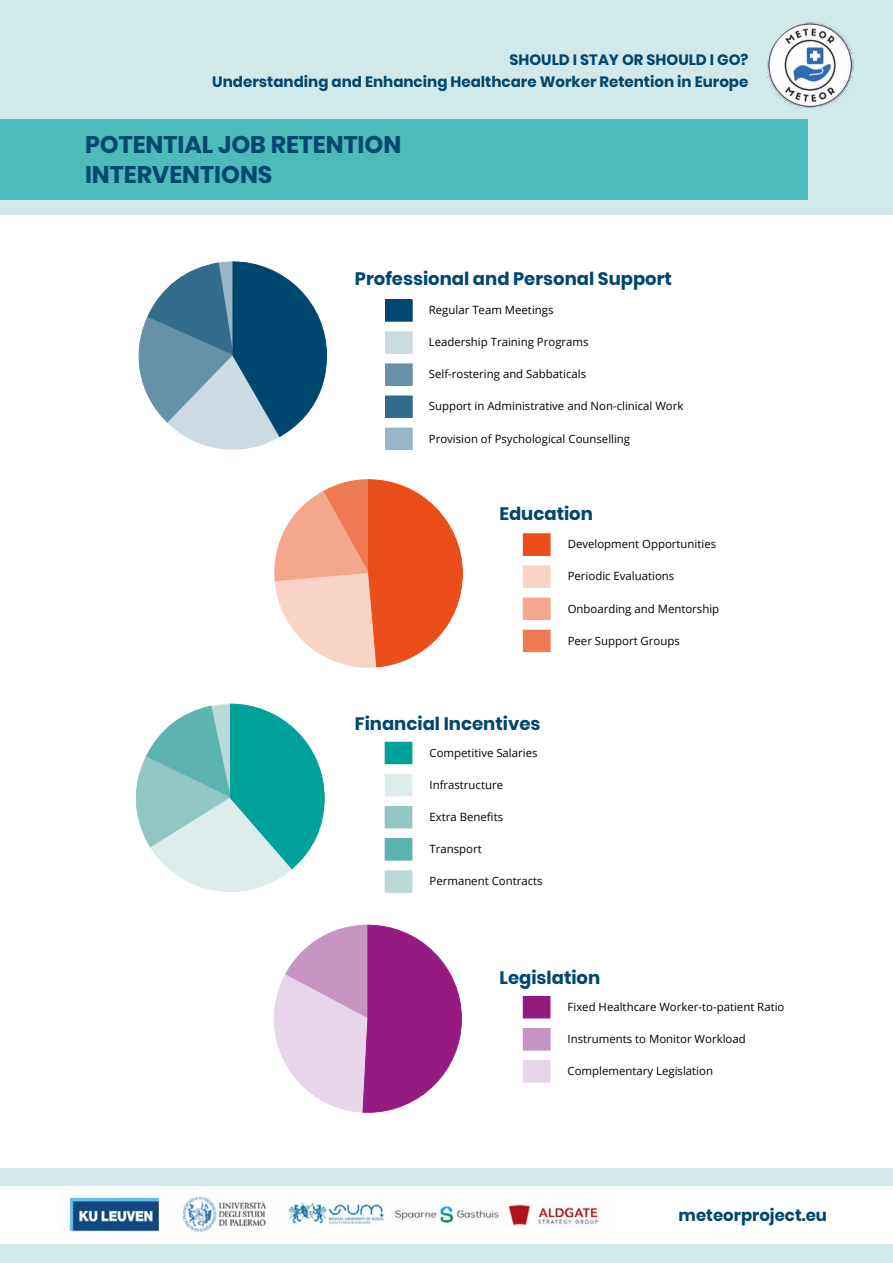
<style>
.page{position:relative;width:893px;height:1263px;background:#d1e9e9}
.page>*{position:absolute;margin:0;border:0;box-sizing:border-box;transform-origin:0 0}
.t1{font:700 24px/30px "Poppins";color:#004770}
.t2{font:700 18px "Poppins";color:#004770}
.t3{font:700 16.5px "Poppins";color:#004770}
.t4{font:700 15px/22.5px "Poppins";color:#004770;text-align:right}
.t5{font:11.4px "Open Sans";color:#000}
</style>
<div class="page">
<div style="left:0;top:1186px;width:893px;height:58px;background:#fff"></div>
<img style="left:67px;top:1196px;width:532px;height:37px">
<img style="left:767px;top:22px;width:86px;height:86px">
<div style="left:0;top:119px;width:808px;height:81px;background:#4dbbb9"></div>
<div style="left:0;top:215px;width:893px;height:952px;background:#fff"></div>
<div style="left:385px;top:742px;width:27px;height:22px;background:#00a19a"></div>
<div style="left:385px;top:774px;width:27px;height:22px;background:#deecec"></div>
<div style="left:385px;top:806px;width:27px;height:22px;background:#91c6c2"></div>
<div style="left:385px;top:839px;width:27px;height:21px;background:#5db3ae"></div>
<div style="left:385px;top:838px;width:27px;height:22px;border:1px solid #5db3ae"></div>
<div style="left:385px;top:871px;width:27px;height:21px;background:#badad7"></div>
<svg style="left:135px;top:704px;width:190px;height:188px"></svg>
<div style="left:523px;top:997px;width:27px;height:21px;background:#951b81"></div>
<div style="left:523px;top:996px;width:27px;height:22px;border:1px solid #951b81"></div>
<div style="left:523px;top:1029px;width:27px;height:21px;background:#c693c2"></div>
<div style="left:523px;top:1028px;width:27px;height:22px;border:1px solid #c693c2"></div>
<div style="left:523px;top:1061px;width:27px;height:21px;background:#e7d5ea"></div>
<div style="left:523px;top:1060px;width:27px;height:22px;border:1px solid #e7d5ea"></div>
<svg style="left:274px;top:925px;width:188px;height:188px"></svg>
<div style="left:385px;top:300px;width:27px;height:21px;background:#004770"></div>
<div style="left:385px;top:299px;width:28px;height:23px;border:1px solid #004770"></div>
<div style="left:385px;top:332px;width:27px;height:21px;background:#ccdae2"></div>
<div style="left:385px;top:331px;width:28px;height:23px;border:1px solid #ccdae2"></div>
<div style="left:385px;top:364px;width:27px;height:21px;background:#6691a9"></div>
<div style="left:385px;top:363px;width:28px;height:23px;border:1px solid #6691a9"></div>
<div style="left:385px;top:396px;width:27px;height:21px;background:#336c8d"></div>
<div style="left:385px;top:395px;width:28px;height:23px;border:1px solid #336c8d"></div>
<div style="left:385px;top:428px;width:27px;height:21px;background:#99b5c6"></div>
<div style="left:385px;top:428px;width:28px;height:22px;border:1px solid #99b5c6"></div>
<svg style="left:138px;top:261px;width:189px;height:189px"></svg>
<div style="left:523px;top:534px;width:27px;height:21px;background:#e94e1b"></div>
<div style="left:523px;top:533px;width:27px;height:22px;border:1px solid #e94e1b"></div>
<div style="left:523px;top:566px;width:27px;height:21px;background:#f9d3c6"></div>
<div style="left:523px;top:566px;width:27px;height:22px;border:1px solid #f9d3c6"></div>
<div style="left:523px;top:598px;width:27px;height:21px;background:#f4a78d"></div>
<div style="left:523px;top:598px;width:27px;height:22px;border:1px solid #f4a78d"></div>
<div style="left:523px;top:630px;width:27px;height:22px;background:#ee7a54"></div>
<svg style="left:274px;top:479px;width:189px;height:189px"></svg>
<h3 class="t4" style="left:212px;top:48px;width:538px">SHOULD I STAY OR SHOULD I GO?<br>Understanding and Enhancing Healthcare Worker Retention in Europe</h3>
<h1 class="t1" style="left:85px;top:129px;width:318px">POTENTIAL JOB RETENTION<br>INTERVENTIONS</h1>
<h2 class="t2" style="left:355px;top:268px;width:319px">Professional and Personal Support</h2>
<p class="t5" style="left:429px;top:302px;width:126px">Regular Team Meetings</p>
<p class="t5" style="left:429px;top:334px;width:161px">Leadership Training Programs</p>
<p class="t5" style="left:429px;top:366px;width:159px">Self-rostering and Sabbaticals</p>
<p class="t5" style="left:429px;top:398px;width:256px">Support in Administrative and Non-clinical Work</p>
<p class="t5" style="left:429px;top:431px;width:203px">Provision of Psychological Counselling</p>
<h2 class="t2" style="left:499px;top:504px;width:95px">Education</h2>
<p class="t5" style="left:568px;top:536px;width:150px">Development Opportunities</p>
<p class="t5" style="left:568px;top:568px;width:108px">Periodic Evaluations</p>
<p class="t5" style="left:568px;top:601px;width:153px">Onboarding and Mentorship</p>
<p class="t5" style="left:568px;top:633px;width:114px">Peer Support Groups</p>
<h2 class="t2" style="left:355px;top:714px;width:187px">Financial Incentives</h2>
<p class="t5" style="left:429px;top:745px;width:110px">Competitive Salaries</p>
<p class="t5" style="left:429px;top:777px;width:75px">Infrastructure</p>
<p class="t5" style="left:429px;top:809px;width:75px">Extra Benefits</p>
<p class="t5" style="left:429px;top:841px;width:54px">Transport</p>
<p class="t5" style="left:429px;top:873px;width:115px">Permanent Contracts</p>
<h2 class="t2" style="left:499px;top:967px;width:102px">Legislation</h2>
<p class="t5" style="left:568px;top:999px;width:218px">Fixed Healthcare Worker-to-patient Ratio</p>
<p class="t5" style="left:568px;top:1031px;width:180px">Instruments to Monitor Workload</p>
<p class="t5" style="left:568px;top:1063px;width:147px">Complementary Legislation</p>
<h3 class="t3" style="left:679px;top:1205px;width:150px">meteorproject.eu</h3>
</div>
